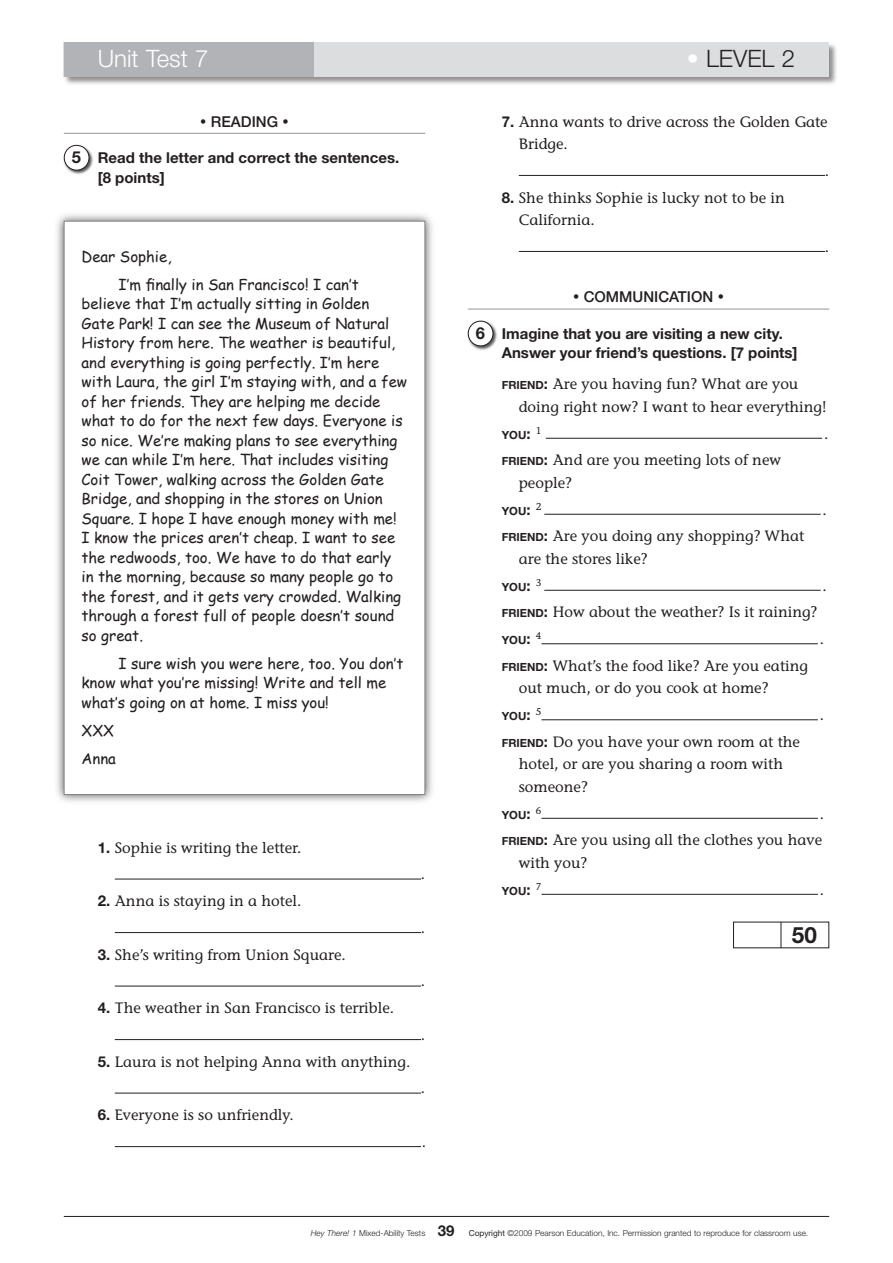
<style>
.page{position:relative;width:893px;height:1263px;background:#fff}
.page>*{position:absolute;margin:0;border:0;box-sizing:border-box;transform-origin:0 0}
.t1{font:300 24px "Helvetica Neue";color:#fff}
.t2{font:300 24px "Helvetica Neue";color:#231f20}
.t3{font:700 22.5px "Helvetica Neue";color:#231f20}
.t4{font:700 16.5px "Helvetica Neue";color:#231f20}
.t5{font:15px/19.5px "Comic Sans MS";color:#231f20}
._02-exercicio__abc_n{font:15px/22.5px "Stone Informal";color:#231f20}
._01-enunciado{font:700 15px/19.5px "Helvetica Neue";color:#231f20}
._00-cabeço{font:500 15px "Helvetica Neue";color:#231f20}
._02-exercicio__abc_n-2{font:700 11.25px "Helvetica Neue";color:#231f20}
.t6{font:300 8.25px "Helvetica Neue";color:#231f20}
.s1{color:#fff}
.s2{font-family:"Helvetica Neue";font-weight:700}
.s3{font-family:"Helvetica Neue";font-weight:700;font-size:11.25px}
.s4{font-size:15px}
.s5{font-style:italic}
.s6{font-weight:700;font-size:15px}
.s7{font-weight:400}
</style>
<div class="page">
<div style="left:62px;top:41px;width:777px;height:45px;background:#231f20;opacity:.5"></div>
<div style="left:64px;top:43px;width:765px;height:34px;background:#dcdddf"></div>
<div style="left:64px;top:43px;width:250px;height:34px;background:#b2b3b7"></div>
<hr style="left:64px;top:1216px;width:765px;height:1px;background:#231f20">
<hr style="left:64px;top:133px;width:361px;height:1px;background:#939598">
<div style="left:63px;top:144px;width:32px;height:32px;background:#231f20;opacity:.75"></div>
<div style="left:64px;top:145px;width:25px;height:25px;background:#fff;border-radius:50%"></div>
<div style="left:64px;top:145px;width:25px;height:25px;border:1px solid #231f20;border-radius:50%"></div>
<div style="left:54px;top:209px;width:382px;height:597px;background:#231f20;opacity:.75"></div>
<div style="left:64px;top:221px;width:361px;height:573px;background:#fff"></div>
<hr style="left:115px;top:879px;width:306px;height:1px;background:#231f20">
<hr style="left:115px;top:932px;width:306px;height:1px;background:#231f20">
<hr style="left:115px;top:986px;width:306px;height:1px;background:#231f20">
<hr style="left:115px;top:1039px;width:306px;height:1px;background:#231f20">
<hr style="left:115px;top:1093px;width:306px;height:1px;background:#231f20">
<hr style="left:115px;top:1146px;width:306px;height:1px;background:#231f20">
<hr style="left:468px;top:309px;width:361px;height:1px;background:#939598">
<hr style="left:519px;top:175px;width:306px;height:1px;background:#231f20">
<hr style="left:519px;top:251px;width:306px;height:1px;background:#231f20">
<div style="left:467px;top:320px;width:32px;height:32px;background:#231f20;opacity:.75"></div>
<div style="left:468px;top:321px;width:25px;height:25px;background:#fff;border-radius:50%"></div>
<div style="left:468px;top:321px;width:25px;height:25px;border:1px solid #231f20;border-radius:50%"></div>
<hr style="left:546px;top:438px;width:276px;height:1px;background:#231f20">
<hr style="left:544px;top:514px;width:277px;height:1px;background:#231f20">
<hr style="left:544px;top:590px;width:277px;height:1px;background:#231f20">
<hr style="left:541px;top:643px;width:277px;height:1px;background:#231f20">
<hr style="left:541px;top:719px;width:277px;height:1px;background:#231f20">
<hr style="left:541px;top:818px;width:277px;height:1px;background:#231f20">
<hr style="left:541px;top:894px;width:277px;height:1px;background:#231f20">
<svg style="left:781px;top:922px;width:1px;height:26px"></svg>
<p class="t1" style="left:98px;top:44px;width:112px">Unit Test 7</p>
<p class="t2" style="left:687px;top:44px;width:110px"><span class="s1">•</span> LEVEL 2</p>
<p class="_00-cabeço" style="left:200px;top:112px;width:91px">• READING •</p>
<p class="t4" style="left:72px;top:147px;width:11px">5</p>
<p class="_01-enunciado" style="left:98px;top:148px;width:303px">Read the letter and correct the sentences. [8 points]</p>
<p class="t5" style="left:119px;top:242px;width:242px;line-height:28px;text-indent:-37px">Dear Sophie,<br>I’m finally in San Francisco! I can’t</p>
<p class="t5" style="left:82px;top:293px;width:327px">believe that I’m actually sitting in Golden<br>Gate Park! I can see the Museum of Natural History from here. The weather is beautiful, and everything is going perfectly. I’m here with Laura, the girl I’m staying with, and a few of her friends. They are helping me decide what to do for the next few days. Everyone is so nice. We’re making plans to see everything we can while I’m here. That includes visiting Coit Tower, walking across the Golden Gate Bridge, and shopping in the stores on Union Square. I hope I have enough money with me!<br>I know the prices aren’t cheap. I want to see the redwoods, too. We have to do that early<br>in the morning, because so many people go to the forest, and it gets very crowded. Walking through a forest full of people doesn’t sound so great.</p>
<p class="t5" style="left:82px;top:653px;width:323px;text-indent:37px">I sure wish you were here, too. You don’t know what you’re missing! Write and tell me what’s going on at home. I miss you!</p>
<p class="t5" style="left:82px;top:716px;width:36px;line-height:28px">XXX<br>Anna</p>
<p class="_02-exercicio__abc_n" style="left:98px;top:836px;width:205px"><span class="s2">1.</span> Sophie is writing the letter.</p>
<p class="_02-exercicio__abc_n" style="left:98px;top:890px;width:205px"><span class="s2">2.</span> Anna is staying in a hotel.</p>
<p class="_02-exercicio__abc_n" style="left:98px;top:943px;width:250px"><span class="s2">3.</span> She’s writing from Union Square.</p>
<p class="_02-exercicio__abc_n" style="left:98px;top:997px;width:298px"><span class="s2">4.</span> The weather in San Francisco is terrible.</p>
<p class="_02-exercicio__abc_n" style="left:98px;top:1050px;width:314px"><span class="s2">5.</span> Laura is not helping Anna with anything.</p>
<p class="_02-exercicio__abc_n" style="left:98px;top:1104px;width:198px"><span class="s2">6.</span> Everyone is so unfriendly.</p>
<p class="_02-exercicio__abc_n" style="left:421px;top:863px;width:6px">.</p>
<p class="_02-exercicio__abc_n" style="left:421px;top:916px;width:6px">.</p>
<p class="_02-exercicio__abc_n" style="left:421px;top:970px;width:6px">.</p>
<p class="_02-exercicio__abc_n" style="left:421px;top:1023px;width:6px">.</p>
<p class="_02-exercicio__abc_n" style="left:421px;top:1077px;width:6px">.</p>
<p class="_02-exercicio__abc_n" style="left:422px;top:1130px;width:6px">.</p>
<p class="_02-exercicio__abc_n" style="left:519px;top:110px;width:310px;text-indent:-17px"><span class="s2">7.</span> Anna wants to drive across the Golden Gate<br>Bridge.</p>
<p class="_02-exercicio__abc_n" style="left:825px;top:159px;width:6px">.</p>
<p class="_02-exercicio__abc_n" style="left:519px;top:186px;width:268px;text-indent:-17px"><span class="s2">8.</span> She thinks Sophie is lucky not to be in<br>California.</p>
<p class="_02-exercicio__abc_n" style="left:825px;top:235px;width:6px">.</p>
<p class="_00-cabeço" style="left:573px;top:288px;width:153px">• COMMUNICATION •</p>
<p class="t4" style="left:476px;top:323px;width:11px">6</p>
<p class="_01-enunciado" style="left:502px;top:323px;width:297px">Imagine that you are visiting a new city.<br>Answer your friend’s questions. [7 points]</p>
<p class="_02-exercicio__abc_n" style="left:519px;top:373px;width:309px;text-indent:-17px"><span class="s3">friend</span><span class="s2">:</span> Are you having fun? What are you doing right now? I want to hear everything!</p>
<p class="_02-exercicio__abc_n-2" style="left:502px;top:428px;width:41px">you<span class="s4">:</span> <sup>1</sup></p>
<p class="_02-exercicio__abc_n" style="left:824px;top:422px;width:6px">.</p>
<p class="_02-exercicio__abc_n" style="left:519px;top:449px;width:264px;text-indent:-17px"><span class="s3">friend</span><span class="s2">:</span> And are you meeting lots of new people?</p>
<p class="_02-exercicio__abc_n-2" style="left:502px;top:504px;width:41px">you<span class="s4">:</span> <sup>2</sup></p>
<p class="_02-exercicio__abc_n" style="left:823px;top:498px;width:6px">.</p>
<p class="_02-exercicio__abc_n" style="left:519px;top:525px;width:287px;text-indent:-17px"><span class="s3">friend</span><span class="s2">:</span> Are you doing any shopping? What are the stores like?</p>
<p class="_02-exercicio__abc_n-2" style="left:502px;top:580px;width:41px">you<span class="s4">:</span> <sup>3</sup></p>
<p class="_02-exercicio__abc_n" style="left:823px;top:574px;width:6px">.</p>
<p class="_02-exercicio__abc_n" style="left:502px;top:601px;width:317px"><span class="s3">friend</span><span class="s2">:</span> How about the weather? Is it raining?</p>
<p class="_02-exercicio__abc_n-2" style="left:502px;top:633px;width:41px">you<span class="s4">:</span> <sup>4</sup></p>
<p class="_02-exercicio__abc_n" style="left:820px;top:628px;width:6px">.</p>
<p class="_02-exercicio__abc_n" style="left:519px;top:654px;width:291px;text-indent:-17px"><span class="s3">friend</span><span class="s2">:</span> What’s the food like? Are you eating out much, or do you cook at home?</p>
<p class="_02-exercicio__abc_n-2" style="left:502px;top:709px;width:41px">you<span class="s4">:</span> <sup>5</sup></p>
<p class="_02-exercicio__abc_n" style="left:820px;top:704px;width:6px">.</p>
<p class="_02-exercicio__abc_n" style="left:519px;top:730px;width:283px;text-indent:-17px"><span class="s3">friend</span><span class="s2">:</span> Do you have your own room at the hotel, or are you sharing a room with someone?</p>
<p class="_02-exercicio__abc_n-2" style="left:502px;top:808px;width:41px">you<span class="s4">:</span> <sup>6</sup></p>
<p class="_02-exercicio__abc_n" style="left:820px;top:802px;width:6px">.</p>
<p class="_02-exercicio__abc_n" style="left:519px;top:829px;width:305px;text-indent:-17px"><span class="s3">friend</span><span class="s2">:</span> Are you using all the clothes you have with you?</p>
<p class="_02-exercicio__abc_n-2" style="left:502px;top:884px;width:41px">you<span class="s4">:</span> <sup>7</sup></p>
<p class="_02-exercicio__abc_n" style="left:820px;top:878px;width:6px">.</p>
<p class="t3" style="left:792px;top:921px;width:27px">50</p>
<p class="t6" style="left:311px;top:1228px;width:145px"><span class="s5">Hey There! 1</span> Mixed-Ability Tests <span class="s6">39</span></p>
<p class="t6" style="left:469px;top:1228px;width:341px"><span class="s7">Copyright</span> ©2009 Pearson Education, Inc. Permission granted to reproduce for classroom use.</p>
</div>
